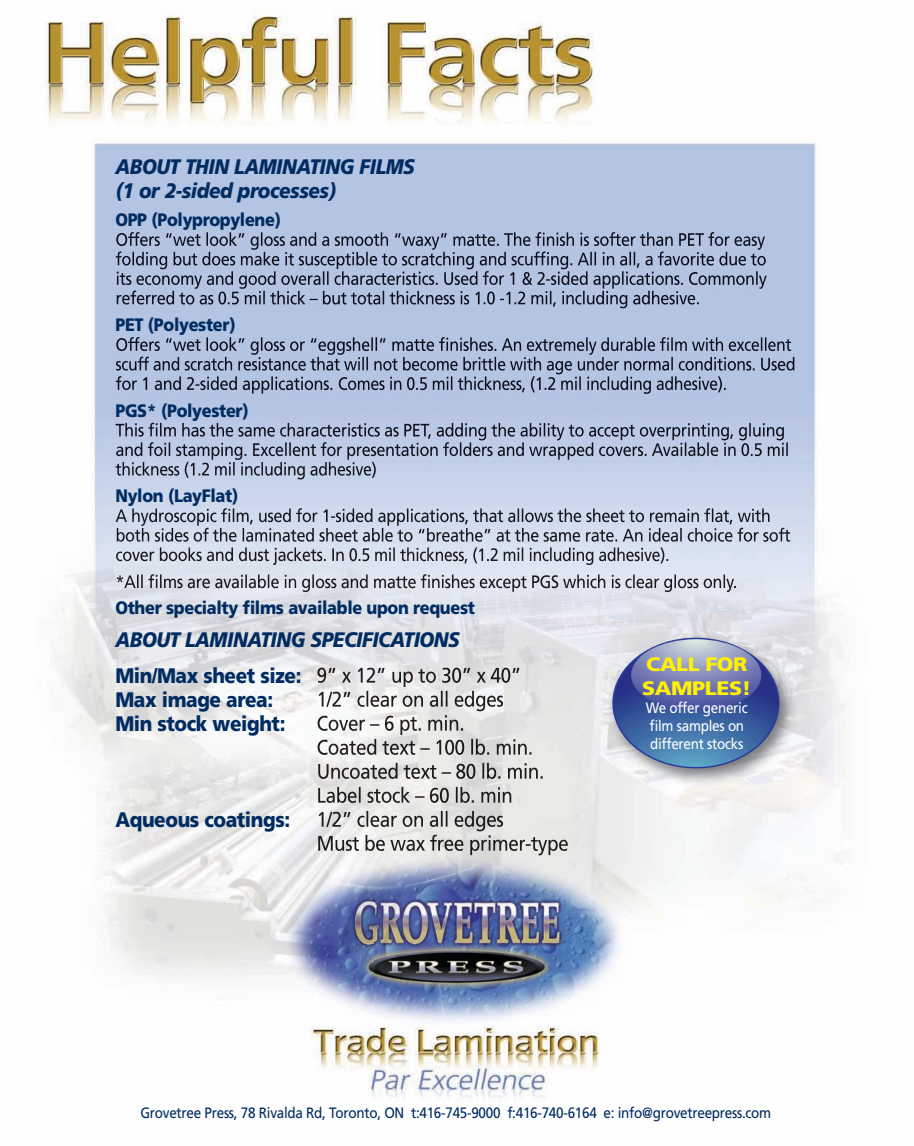
<style>
.page{position:relative;width:914px;height:1146px;background:#fff}
.page>*{position:absolute;margin:0;border:0;box-sizing:border-box;transform-origin:0 0}
.t1{font:italic 900 21px/24px "Frutiger";letter-spacing:-.02em;color:#002c62;scale:.9 1}
.t2{font:900 21px/24px "Frutiger";letter-spacing:-.02em;color:#002c62;scale:.9 1}
.t3{font:900 19.5px/24px "Frutiger";letter-spacing:-.02em;color:#fff101;scale:1.1 1}
.t4{font:900 18px "Frutiger";letter-spacing:-.02em;color:#002c62;scale:.9 1}
.t5{font:15px "Frutiger";letter-spacing:-.02em;color:#002c62;scale:.9 1}
.t6{font:15px/18px "Frutiger";letter-spacing:-.02em;color:#fff;scale:.9 1}
</style>
<div class="page">
<img style="left:45px;top:11px;width:773px;height:1088px">
<img style="left:45px;top:521px;width:329px;height:497px">
<img style="left:374px;top:526px;width:255px;height:492px">
<img style="left:629px;top:521px;width:215px;height:148px">
<img style="left:782px;top:669px;width:63px;height:349px">
<img style="left:629px;top:786px;width:153px;height:232px">
<img style="left:116px;top:232px;width:650px;height:19px">
<img style="left:116px;top:251px;width:650px;height:18px">
<img style="left:117px;top:271px;width:649px;height:18px">
<img style="left:117px;top:290px;width:581px;height:18px">
<img style="left:116px;top:337px;width:381px;height:18px">
<img style="left:501px;top:337px;width:290px;height:18px">
<img style="left:116px;top:356px;width:639px;height:18px">
<img style="left:761px;top:357px;width:34px;height:13px">
<img style="left:116px;top:376px;width:216px;height:17px">
<img style="left:339px;top:376px;width:386px;height:18px">
<img style="left:116px;top:422px;width:669px;height:18px">
<img style="left:116px;top:442px;width:673px;height:18px">
<img style="left:115px;top:462px;width:64px;height:13px">
<img style="left:185px;top:462px;width:191px;height:17px">
<img style="left:116px;top:508px;width:654px;height:13px">
<img style="left:116px;top:521px;width:654px;height:5px">
<img style="left:117px;top:527px;width:673px;height:14px">
<img style="left:116px;top:547px;width:228px;height:18px">
<img style="left:349px;top:547px;width:319px;height:18px">
<img style="left:117px;top:574px;width:619px;height:18px">
<img style="left:317px;top:667px;width:202px;height:20px">
<img style="left:318px;top:690px;width:185px;height:21px">
<img style="left:317px;top:715px;width:146px;height:20px">
<img style="left:317px;top:738px;width:214px;height:16px">
<img style="left:318px;top:762px;width:224px;height:16px">
<img style="left:318px;top:786px;width:193px;height:16px">
<img style="left:318px;top:810px;width:185px;height:21px">
<img style="left:318px;top:834px;width:207px;height:21px">
<img style="left:525px;top:836px;width:43px;height:19px">
<img style="left:607px;top:632px;width:190px;height:154px">
<svg style="left:612px;top:637px;width:167px;height:131px;background:#7285b4"></svg>
<p class="t1" style="left:115px;top:154px;width:334px">ABOUT THIN LAMINATING FILMS (1 or 2-sided processes)</p>
<p class="t4" style="left:115px;top:209px;width:185px">OPP (Polypropylene)</p>
<p class="t4" style="left:115px;top:314px;width:135px">PET (Polyester)</p>
<p class="t4" style="left:115px;top:399px;width:150px">PGS* (Polyester)</p>
<p class="t4" style="left:115px;top:485px;width:138px">Nylon (LayFlat)</p>
<p class="t4" style="left:115px;top:596px;width:401px">Other specialty films available upon request</p>
<p class="t1" style="left:115px;top:627px;width:384px">ABOUT LAMINATING SPECIFICATIONS</p>
<p class="t2" style="left:115px;top:662px;width:208px">Min/Max sheet size:<br>Max image area:<br>Min stock weight:</p>
<p class="t2" style="left:115px;top:806px;width:196px">Aqueous coatings:</p>
<p class="t3" style="left:642px;top:651px;width:101px">CALL FOR<br>SAMPLES!</p>
<p class="t6" style="left:646px;top:698px;width:115px">We offer generic film samples on different stocks</p>
<p class="t5" style="left:140px;top:1103px;width:702px">Grovetree Press, 78 Rivalda Rd, Toronto, ON t:416-745-9000 f:416-740-6164 e: info@grovetreepress.com</p>
</div>
